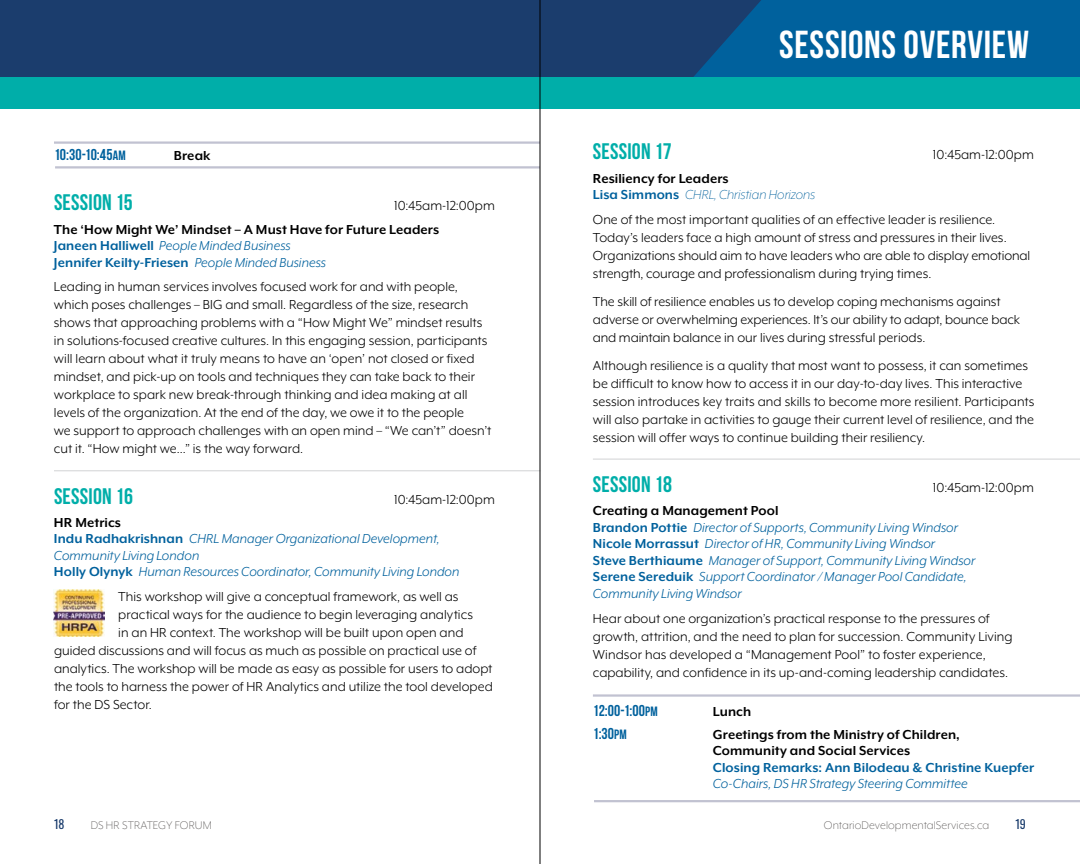
<style>
.page{position:relative;width:1080px;height:864px;background:#fff}
.page>*{position:absolute;margin:0;border:0;box-sizing:border-box;transform-origin:0 0}
.t1{font:39px "Bebas Neue";letter-spacing:.015em;color:#fff}
.t2{font:22.5px "Bebas Neue";letter-spacing:.01em;color:#00aea9}
.t3{font:15.75px "Bebas Neue";letter-spacing:.005em;color:#00619d}
.t4{font:15px/18px "Mr Eaves XL Mod OT";color:#000}
.t5{font:italic 15px/16.5px "Mr Eaves XL Mod OT";letter-spacing:.005em;color:#00619d}
.t6{font:700 15px/16.5px "Mr Eaves XL Mod OT";letter-spacing:.005em;color:#000}
.t7{font:italic 300 15px/16.5px "Mr Eaves XL Mod OT";letter-spacing:-.005em;color:#00619d}
.t8{font:700 15px "Mr Eaves XL Mod OT";letter-spacing:.005em;color:#00619d}
.t9{font:300 12.75px "Mr Eaves XL Mod OT";letter-spacing:.01em;color:#53504f}
.t10{font:12px "Oswald";color:#1b3d6d}
.s1{font-size:13.5px}
.s2{color:#00619d}
.s3{font-weight:400;font-style:italic;color:#00619d}
.s4{font-weight:700;font-style:normal;color:#000}
.s5{font-weight:700;font-style:normal}
</style>
<div class="page">
<div style="left:0;top:0;width:1080px;height:86px;background:#1b3d6d"></div>
<svg style="left:685px;top:0;width:395px;height:78px;background:#025e98"></svg>
<div style="left:0;top:78px;width:1080px;height:31px;background:#00aea9"></div>
<img style="left:54px;top:589px;width:51px;height:48px">
<hr style="left:54px;top:141px;width:486px;height:3px;background:#c1c2d1">
<hr style="left:55px;top:166px;width:485px;height:3px;background:#c1c2d1">
<hr style="left:593px;top:694px;width:487px;height:3px;background:#c1c2d1">
<hr style="left:594px;top:800px;width:486px;height:2px;background:#c1c2d1">
<hr style="left:593px;top:459px;width:487px;height:1px;background:#d1d3d4">
<hr style="left:54px;top:470px;width:486px;height:1px;background:#d1d3d4">
<hr style="left:540px;top:0;width:1px;height:864px;background:#000">
<p class="t3" style="left:54px;top:146px;width:73px">10:30-10:45<span class="s1">AM</span></p>
<p class="t6" style="left:174px;top:147px;width:38px">Break</p>
<h2 class="t2" style="left:54px;top:190px;width:80px">SESSION 15</h2>
<p class="t4" style="left:394px;top:197px;width:102px">10:45am-12:00pm</p>
<p class="t6" style="left:54px;top:221px;width:387px">The ‘How Might We’ Mindset – A Must Have for Future Leaders<br><span class="s2">Janeen Halliwell</span> <span class="s3">People Minded Business<br></span><span class="s2">Jennifer Keilty-Friesen</span> <span class="s3">People Minded Business</span></p>
<p class="t4" style="left:54px;top:278px;width:439px">Leading in human services involves focused work for and with people, which poses challenges – BIG and small. Regardless of the size, research shows that approaching problems with a “How Might We” mindset results in solutions-focused creative cultures. In this engaging session, participants will learn about what it truly means to have an ‘open’ not closed or fixed mindset, and pick-up on tools and techniques they can take back to their workplace to spark new break-through thinking and idea making at all levels of the organization. At the end of the day, we owe it to the people<br>we support to approach challenges with an open mind – “We can’t” doesn’t cut it. “How might we…” is the way forward.</p>
<h2 class="t2" style="left:54px;top:483px;width:80px">SESSION 16</h2>
<p class="t4" style="left:394px;top:490px;width:102px">10:45am-12:00pm</p>
<p class="t5" style="left:54px;top:514px;width:407px"><span class="s4">HR Metrics<br></span><span class="s5">Indu Radhakrishnan</span> CHRL Manager Organizational Development, Community Living London<br><span class="s5">Holly Olynyk</span> Human Resources Coordinator, Community Living London</p>
<p class="t4" style="left:118px;top:588px;width:342px">This workshop will give a conceptual framework, as well as</p>
<p class="t4" style="left:118px;top:606px;width:356px">practical ways for the audience to begin leveraging analytics</p>
<p class="t4" style="left:118px;top:624px;width:347px">in an HR context. The workshop will be built upon open and</p>
<p class="t4" style="left:54px;top:642px;width:424px">guided discussions and will focus as much as possible on practical use of</p>
<p class="t4" style="left:54px;top:660px;width:440px">analytics. The workshop will be made as easy as possible for users to adopt</p>
<p class="t4" style="left:54px;top:678px;width:440px">the tools to harness the power of HR Analytics and utilize the tool developed</p>
<p class="t4" style="left:54px;top:696px;width:99px">for the DS Sector.</p>
<h1 class="t1" style="left:779px;top:24px;width:251px">SESSIONS OVERVIEW</h1>
<h2 class="t2" style="left:593px;top:139px;width:80px">SESSION 17</h2>
<p class="t4" style="left:933px;top:146px;width:102px">10:45am-12:00pm</p>
<p class="t7" style="left:593px;top:170px;width:224px"><span class="s4">Resiliency for Leaders<br></span><span class="s5">Lisa Simmons</span> CHRL, Christian Horizons</p>
<p class="t4" style="left:593px;top:210px;width:439px">One of the most important qualities of an effective leader is resilience.<br>Today’s leaders face a high amount of stress and pressures in their lives.<br>Organizations should aim to have leaders who are able to display emotional strength, courage and professionalism during trying times.</p>
<p class="t4" style="left:593px;top:292px;width:428px">The skill of resilience enables us to develop coping mechanisms against adverse or overwhelming experiences. It’s our ability to adapt, bounce back and maintain balance in our lives during stressful periods.</p>
<p class="t4" style="left:593px;top:356px;width:443px">Although resilience is a quality that most want to possess, it can sometimes be difficult to know how to access it in our day-to-day lives. This interactive session introduces key traits and skills to become more resilient. Participants will also partake in activities to gauge their current level of resilience, and the session will offer ways to continue building their resiliency.</p>
<h2 class="t2" style="left:593px;top:472px;width:81px">SESSION 18</h2>
<p class="t4" style="left:933px;top:479px;width:102px">10:45am-12:00pm</p>
<p class="t5" style="left:593px;top:503px;width:384px"><span class="s4">Creating a Management Pool<br></span><span class="s5">Brandon Pottie</span> Director of Supports, Community Living Windsor <span class="s5">Nicole Morrassut</span> Director of HR, Community Living Windsor<br><span class="s5">Steve Berthiaume</span> Manager of Support, Community Living Windsor <span class="s5">Serene Sereduik</span> Support Coordinator / Manager Pool Candidate, Community Living Windsor</p>
<p class="t4" style="left:593px;top:609px;width:421px">Hear about one organization’s practical response to the pressures of growth, attrition, and the need to plan for succession. Community Living Windsor has developed a “Management Pool” to foster experience, capability, and confidence in its up-and-coming leadership candidates.</p>
<p class="t3" style="left:593px;top:702px;width:66px">12:00-1:00<span class="s1">PM</span></p>
<p class="t6" style="left:713px;top:703px;width:40px">Lunch</p>
<p class="t3" style="left:593px;top:725px;width:35px">1:30<span class="s1">PM</span></p>
<p class="t6" style="left:713px;top:726px;width:248px">Greetings from the Ministry of Children,<br>Community and Social Services</p>
<p class="t8" style="left:713px;top:760px;width:323px">Closing Remarks: Ann Bilodeau &amp; Christine Kuepfer</p>
<p class="t5" style="left:713px;top:776px;width:256px">Co-Chairs, DS HR Strategy Steering Committee</p>
<p class="t10" style="left:54px;top:813px;width:12px">18</p>
<p class="t9" style="left:91px;top:818px;width:123px">DS HR STRATEGY FORUM</p>
<p class="t9" style="left:824px;top:818px;width:167px">OntarioDevelopmentalServices.ca</p>
<p class="t10" style="left:1015px;top:813px;width:12px">19</p>
</div>
